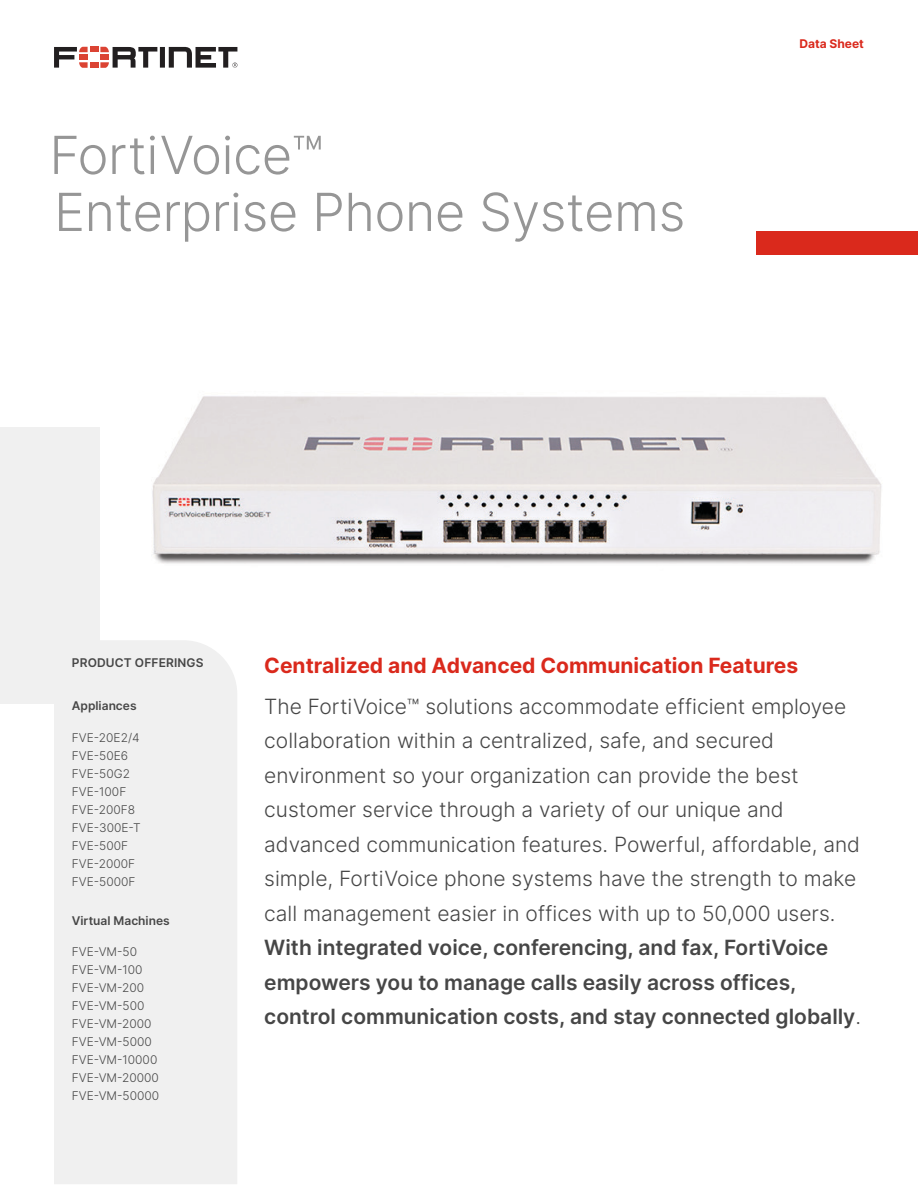
<style>
.page{position:relative;width:918px;height:1188px;background:#fff}
.page>*{position:absolute;margin:0;border:0;box-sizing:border-box;transform-origin:0 0}
.Cover_H1{font:300 52.5px/57px "Inter";letter-spacing:-.01em;color:#969696}
.Text_Intro_14{font:300 21px/34.5px "Inter";color:#464646}
.t1{font:700 21px "Inter";color:#da291c}
.Text_Body_8{font:300 12px/18px "Inter";color:#464646}
.t2{font:600 12px "Inter";color:#464646}
.Document_Type{font:700 12px "Inter";color:#da291c}
.s1{font-weight:600}
</style>
<div class="page">
<div style="left:756px;top:231px;width:162px;height:24px;background:#da291c"></div>
<img style="left:152px;top:396px;width:730px;height:168px">
<div style="left:0;top:427px;width:100px;height:277px;background:#f0f0f0"></div>
<div style="left:54px;top:640px;width:183px;height:544px;background:#f0f0f0"></div>
<svg style="left:54px;top:47px;width:183px;height:21px"></svg>
<p class="Cover_H1" style="left:49px;top:126px;width:638px">FortiVoice™<br>Enterprise Phone Systems</p>
<p class="Document_Type" style="left:800px;top:35px;width:66px">Data Sheet</p>
<h3 class="t2" style="left:72px;top:654px;width:133px">PRODUCT OFFERINGS</h3>
<h3 class="t2" style="left:72px;top:697px;width:66px">Appliances</h3>
<p class="Text_Body_8" style="left:72px;top:728px;width:70px">FVE-20E2/4<br>FVE-50E6<br>FVE-50G2<br>FVE-100F<br>FVE-200F8<br>FVE-300E-T<br>FVE-500F<br>FVE-2000F<br>FVE-5000F</p>
<h3 class="t2" style="left:72px;top:912px;width:99px">Virtual Machines</h3>
<p class="Text_Body_8" style="left:72px;top:943px;width:89px">FVE-VM-50<br>FVE-VM-100<br>FVE-VM-200<br>FVE-VM-500<br>FVE-VM-2000<br>FVE-VM-5000<br>FVE-VM-10000<br>FVE-VM-20000<br>FVE-VM-50000</p>
<h1 class="t1" style="left:264px;top:650px;width:535px">Centralized and Advanced Communication Features</h1>
<p class="Text_Intro_14" style="left:264px;top:689px;width:598px">The FortiVoice™ solutions accommodate efficient employee collaboration within a centralized, safe, and secured environment so your organization can provide the best customer service through a variety of our unique and advanced communication features. Powerful, affordable, and simple, FortiVoice phone systems have the strength to make call management easier in offices with up to 50,000 users.<br><span class="s1">With integrated voice, conferencing, and fax, FortiVoice empowers you to manage calls easily across offices, control communication costs, and stay connected globally</span>.</p>
</div>
